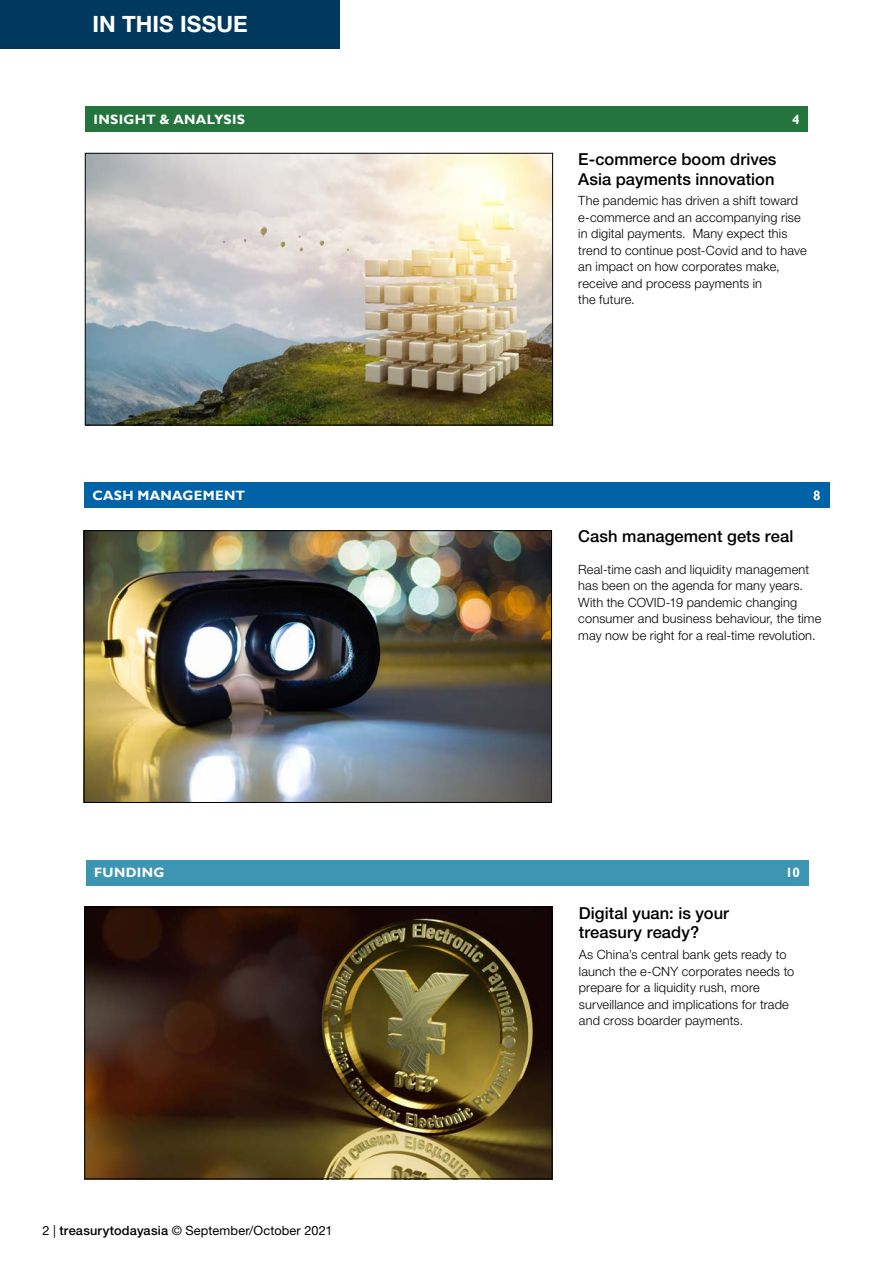
<style>
.page{position:relative;width:893px;height:1263px;background:#fff}
.page>*{position:absolute;margin:0;border:0;box-sizing:border-box;transform-origin:0 0}
.t1{font:700 22.5px "Helvetica Neue LT Std";letter-spacing:.005em;color:#fff}
.contents-essentials{font:500 16.5px/19.8px "Helvetica Neue LT Std";letter-spacing:.005em;color:#000}
.section-col-3{font:700 13.5px "Gill Sans";letter-spacing:.02em;color:#fff}
.section-col-2{font:700 13.5px "Gill Sans";letter-spacing:.02em;color:#fff}
.p-body{font:300 12.75px/16.5px "Helvetica Neue LT Std";letter-spacing:.01em;color:#000}
.contents-h2-features{font:300 12.75px/16.5px "Helvetica Neue LT Std";letter-spacing:.015em;color:#000}
.t2{font:12.75px "Helvetica Neue LT Std";letter-spacing:.015em;color:#000}
.s1{font-weight:500}
</style>
<div class="page">
<div style="left:85px;top:106px;width:723px;height:26px;background:#24743d"></div>
<img style="left:87px;top:155px;width:464px;height:268px">
<div style="left:85px;top:153px;width:468px;height:272px;border:1px solid #000"></div>
<div style="left:86px;top:860px;width:722px;height:25px;background:#3c95b3"></div>
<img style="left:87px;top:909px;width:463px;height:268px">
<div style="left:85px;top:907px;width:467px;height:272px;border:1px solid #000"></div>
<div style="left:84px;top:483px;width:745px;height:25px;background:#0063a8"></div>
<img style="left:86px;top:532px;width:464px;height:269px">
<div style="left:84px;top:530px;width:468px;height:273px;border:1px solid #000"></div>
<div style="left:0;top:0;width:340px;height:49px;background:#00385e"></div>
<h1 class="t1" style="left:92px;top:11px;width:157px">IN THIS ISSUE</h1>
<p class="section-col-2" style="left:94px;top:111px;width:153px">INSIGHT &amp; ANALYSIS</p>
<p class="section-col-2" style="left:792px;top:111px;width:9px">4</p>
<p class="contents-essentials" style="left:578px;top:149px;width:200px">E-commerce boom drives<br>Asia payments innovation</p>
<p class="p-body" style="left:578px;top:192px;width:230px">The pandemic has driven a shift toward e-commerce and an accompanying rise in digital payments. Many expect this trend to continue post-Covid and to have an impact on how corporates make, receive and process payments in<br>the future.</p>
<p class="section-col-3" style="left:92px;top:487px;width:154px">CASH MANAGEMENT</p>
<p class="section-col-3" style="left:813px;top:487px;width:9px">8</p>
<p class="contents-essentials" style="left:578px;top:526px;width:217px">Cash management gets real</p>
<p class="contents-h2-features" style="left:578px;top:561px;width:245px">Real-time cash and liquidity management has been on the agenda for many years.<br>With the COVID-19 pandemic changing consumer and business behaviour, the time may now be right for a real-time revolution.</p>
<p class="section-col-3" style="left:94px;top:865px;width:72px">FUNDING</p>
<p class="section-col-3" style="left:785px;top:865px;width:16px">10</p>
<p class="contents-essentials" style="left:579px;top:903px;width:152px">Digital yuan: is your treasury ready?</p>
<p class="p-body" style="left:579px;top:946px;width:217px">As China’s central bank gets ready to launch the e-CNY corporates needs to prepare for a liquidity rush, more surveillance and implications for trade and cross boarder payments.</p>
<p class="t2" style="left:43px;top:1223px;width:292px">2 | <span class="s1">treasurytodayasia</span> © September/October 2021</p>
</div>
